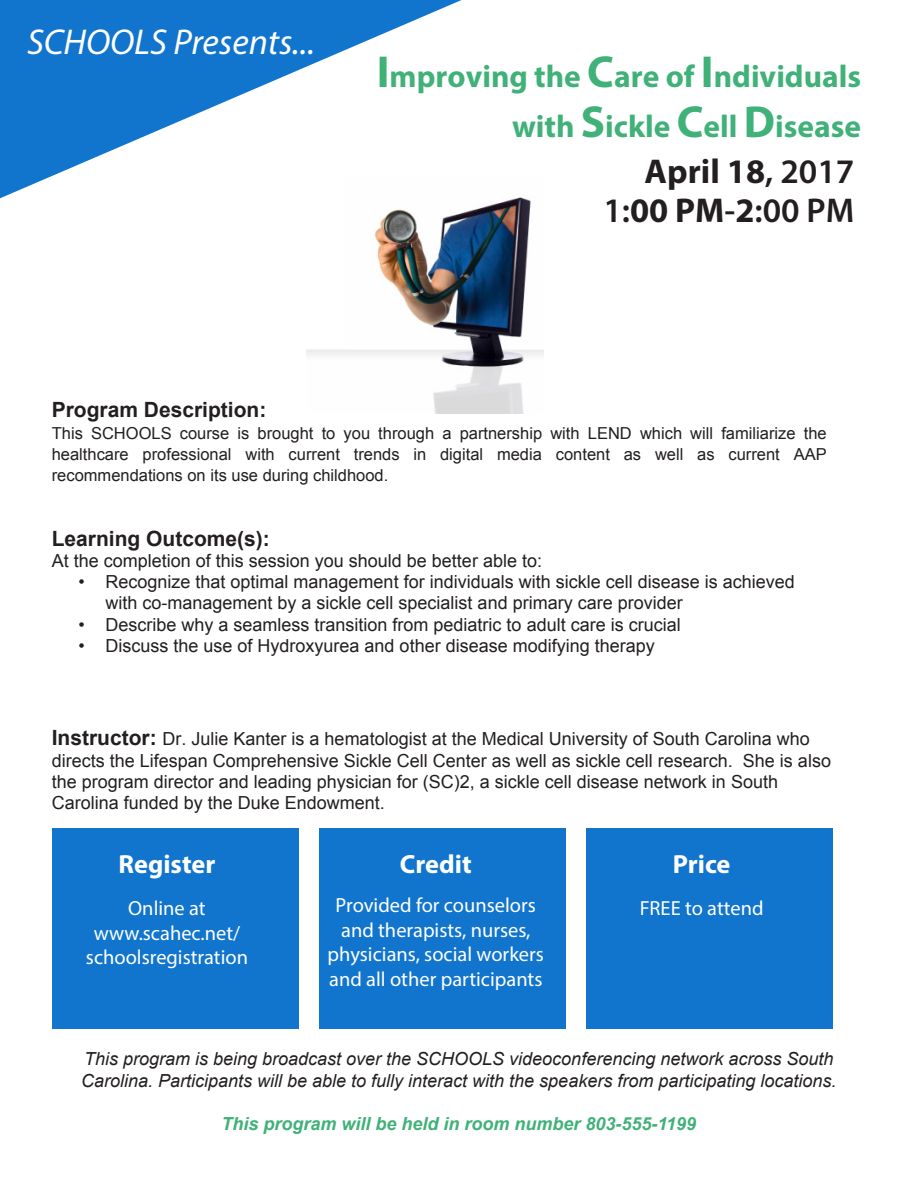
<style>
.page{position:relative;width:918px;height:1188px;background:#fff}
.page>*{position:absolute;margin:0;border:0;box-sizing:border-box;transform-origin:0 0}
.t1{font:italic 36px "Myriad Pro";color:#fff}
.t2{font:600 34.5px/38.7px "Myriad Pro";color:#231f20;text-align:right}
.t3{font:700 31.5px/49.9px "Myriad Pro";color:#40b178;text-align:right}
.t4{font:700 26.25px "Myriad Pro";color:#fff}
.t5{font:700 21px "Arial";color:#231f20}
.t6{font:20.4px/24.6px "Myriad Pro";color:#fff;text-align:center}
.t7{font:18px/21.5px "Arial";color:#231f20}
.t8{font:italic 18px/21.6px "Arial";color:#231f20}
.t9{font:italic 700 18px "Arial";color:#40b178}
.t10{font:16.5px/21px "Arial";color:#231f20;text-align:justify}
.s1{font-size:45px}
.s2{font-weight:700}
.s3{font-weight:700;font-size:21px}
</style>
<div class="page">
<img style="left:307px;top:197px;width:237px;height:217px">
<svg style="left:0;top:0;width:462px;height:198px;fill:#1175ce"></svg>
<div style="left:52px;top:828px;width:246px;height:201px;background:#1175ce"></div>
<div style="left:586px;top:828px;width:247px;height:201px;background:#1175ce"></div>
<div style="left:319px;top:828px;width:247px;height:201px;background:#1175ce"></div>
<p class="t1" style="left:27px;top:20px;width:290px">SCHOOLS Presents...</p>
<p class="t3" style="left:377px;top:51px;width:486px"><span class="s1">I</span>mproving the <span class="s1">C</span>are of <span class="s1">I</span>ndividuals with <span class="s1">S</span>ickle <span class="s1">C</span>ell <span class="s1">D</span>isease</p>
<p class="t2" style="left:603px;top:151px;width:253px"><span class="s2">April 18</span>, 2017<br>1:<span class="s2">00 PM</span>-<span class="s2">2</span>:00 PM</p>
<p class="t5" style="left:52px;top:396px;width:216px">Program Description:</p>
<p class="t10" style="left:52px;top:423px;width:776px">This SCHOOLS course is brought to you through a partnership with LEND which will familiarize the healthcare professional with current trends in digital media content as well as current AAP recommendations on its use during childhood.</p>
<p class="t5" style="left:52px;top:525px;width:220px">Learning Outcome(s):</p>
<p class="t7" style="left:52px;top:550px;width:492px">At the completion of this session you should be better able to:</p>
<p class="t7" style="left:106px;top:571px;width:691px;text-indent:-27px">• Recognize that optimal management for individuals with sickle cell disease is achieved with co-management by a sickle cell specialist and primary care provider</p>
<p class="t7" style="left:79px;top:614px;width:604px">• Describe why a seamless transition from pediatric to adult care is crucial</p>
<p class="t7" style="left:79px;top:636px;width:578px">• Discuss the use of Hydroxyurea and other disease modifying therapy</p>
<p class="t7" style="left:52px;top:728px;width:781px"><span class="s3">Instructor:</span> Dr. Julie Kanter is a hematologist at the Medical University of South Carolina who directs the Lifespan Comprehensive Sickle Cell Center as well as sickle cell research. She is also the program director and leading physician for (SC)2, a sickle cell disease network in South Carolina funded by the Duke Endowment.</p>
<p class="t4" style="left:119px;top:847px;width:98px">Register</p>
<p class="t6" style="left:128px;top:896px;width:79px">Online at</p>
<p class="t6" style="left:94px;top:920px;width:148px">www.scahec.net/</p>
<p class="t6" style="left:86px;top:945px;width:164px">schoolsregistration</p>
<p class="t4" style="left:400px;top:847px;width:73px">Credit</p>
<p class="t6" style="left:328px;top:893px;width:218px">Provided for counselors and therapists, nurses, physicians, social workers and all other participants</p>
<p class="t4" style="left:673px;top:847px;width:59px">Price</p>
<p class="t6" style="left:640px;top:896px;width:125px">FREE to attend</p>
<p class="t8" style="left:81px;top:1048px;width:757px">This program is being broadcast over the SCHOOLS videoconferencing network across South<br>Carolina. Participants will be able to fully interact with the speakers from participating locations.</p>
<p class="t9" style="left:221px;top:1112px;width:476px">This program will be held in room number 803-555-1199</p>
</div>
